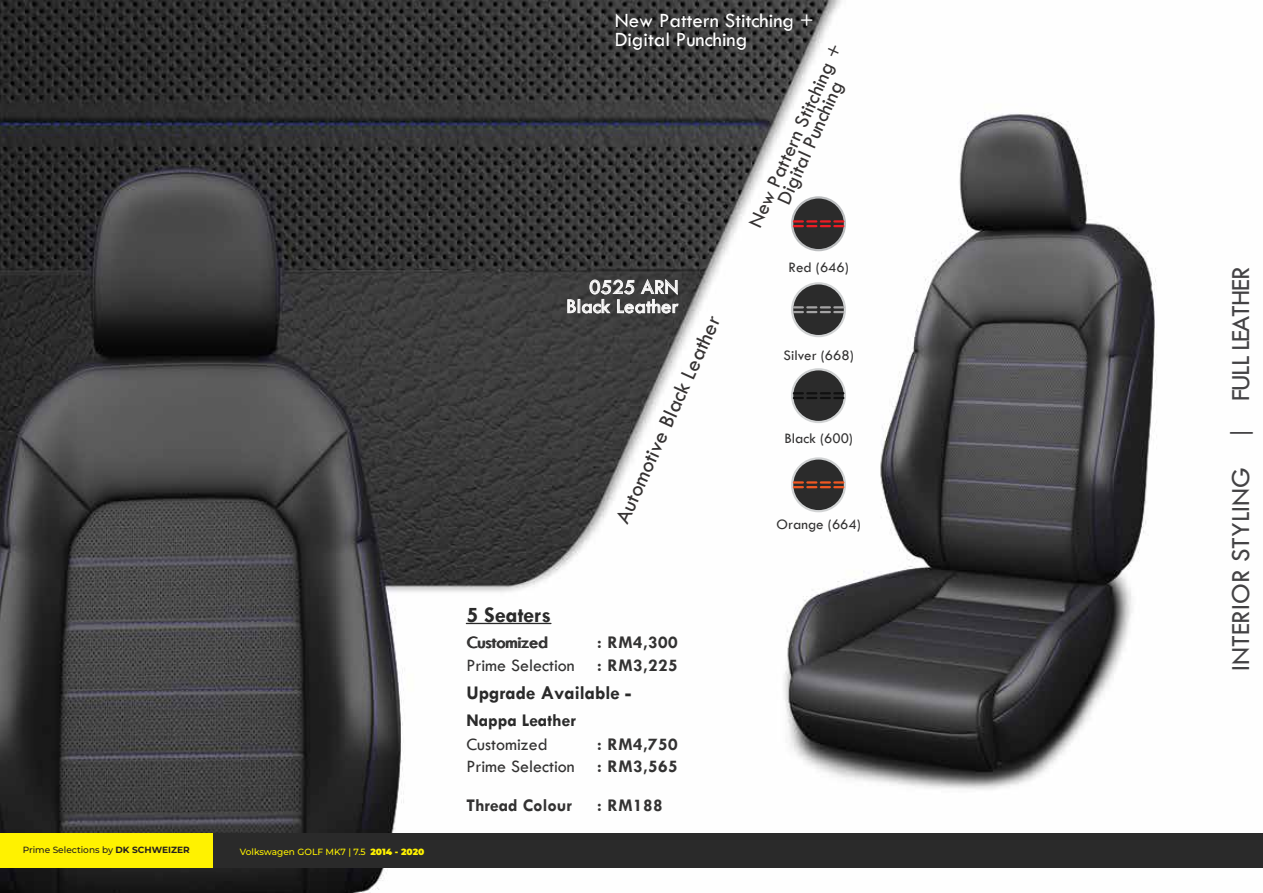
<style>
.page{position:relative;width:1263px;height:893px;background:#fff}
.page>*{position:absolute;margin:0;border:0;box-sizing:border-box;transform-origin:0 0}
.t1{font:27px "Tw Cen";color:#434244}
.t2{font:22.5px "Tw Cen";color:#353232}
.t3{font:700 22.5px "Tw Cen";color:#2a2a2a}
.t4{font:21px/19.2px "Tw Cen";color:#fff;text-align:right}
.t5{font:21px/16.2px "Tw Cen";color:#353232;text-align:center}
.t6{font:700 19.5px "Tw Cen";color:#2a2a2a}
.t7{font:700 18px/22.8px "Tw Cen";letter-spacing:.025em;color:#333232;text-align:right}
.t8{font:18px "Tw Cen";color:#333232}
.t9{font:700 18px "Tw Cen";color:#333232}
.t10{font:700 18px "Tw Cen";color:#2a2a2a}
.t11{font:15px "Tw Cen";color:#333232}
.t12{font:500 9px "Montserrat";color:#fff200}
.t13{font:500 9px "Montserrat";color:#231f20}
.s1{font-weight:700}
.s2{font-weight:900}
.s3{font-weight:400}
</style>
<div class="page">
<img style="left:0;top:0;width:1263px;height:893px">
<div style="left:213px;top:833px;width:1050px;height:34px;background:#2a2a2a"></div>
<div style="left:0;top:833px;width:213px;height:34px;background:#fff200"></div>
<div style="left:792px;top:197px;width:53px;height:53px;background:#2b2b2b;border-radius:50%"></div>
<div style="left:791px;top:196px;width:55px;height:55px;border:2px solid #bcbec0;border-radius:50%"></div>
<svg style="left:794px;top:220px;width:51px;height:7px"></svg>
<div style="left:792px;top:283px;width:53px;height:53px;background:#2b2b2b;border-radius:50%"></div>
<div style="left:791px;top:282px;width:55px;height:55px;border:2px solid #d1d3d4;border-radius:50%"></div>
<svg style="left:794px;top:306px;width:51px;height:7px"></svg>
<div style="left:792px;top:369px;width:53px;height:53px;background:#2b2b2b;border-radius:50%"></div>
<div style="left:791px;top:368px;width:55px;height:55px;border:2px solid #d1d3d4;border-radius:50%"></div>
<svg style="left:794px;top:392px;width:51px;height:7px"></svg>
<div style="left:792px;top:458px;width:53px;height:53px;background:#2b2b2b;border-radius:50%"></div>
<div style="left:791px;top:457px;width:55px;height:55px;border:2px solid #d1d3d4;border-radius:50%"></div>
<svg style="left:794px;top:481px;width:51px;height:7px"></svg>
<hr style="left:466px;top:623px;width:85px;height:1px;background:#2a2a2a">
<svg style="left:567px;top:279px;width:111px;height:34px;background:#6e6e6e"></svg>
<p class="t13" style="left:23px;top:846px;width:168px">Prime Selections by <span class="s1">DK SCHWEIZER</span></p>
<p class="t12" style="left:240px;top:848px;width:186px">Volkswagen GOLF MK7 | 7.5 <span class="s2">2014 - 2020</span></p>
<p class="t4" style="left:615px;top:12px;width:201px;text-align:left">New Pattern Stitching +<br>Digital Punching</p>
<p class="t5" style="left:749px;top:224px;width:201px;rotate:-66deg">New Pattern Stitching +<br>Digital Punching</p>
<p class="t4" style="left:566px;top:279px;width:114px">0525 ARN<br>Black Leather</p>
<p class="t2" style="left:614px;top:519px;width:227px;rotate:-66deg">Automotive Black Leather</p>
<p class="t3" style="left:466px;top:607px;width:86px">5 Seaters</p>
<p class="t7" style="left:466px;top:632px;width:213px">: RM4,300<br><span class="s3">Prime Selection</span> : RM3,225</p>
<p class="t8" style="left:467px;top:636px;width:83px">Customized</p>
<p class="t6" style="left:466px;top:686px;width:166px">Upgrade Available -</p>
<p class="t10" style="left:466px;top:714px;width:111px">Nappa Leather</p>
<p class="t8" style="left:466px;top:737px;width:83px">Customized</p>
<p class="t7" style="left:597px;top:734px;width:82px">: RM4,750</p>
<p class="t8" style="left:466px;top:760px;width:213px">Prime Selection <span class="s1">: RM3,565</span></p>
<p class="t9" style="left:466px;top:799px;width:107px">Thread Colour</p>
<p class="t7" style="left:597px;top:795px;width:67px">: RM188</p>
<p class="t11" style="left:788px;top:261px;width:62px">Red (646)</p>
<p class="t11" style="left:784px;top:350px;width:72px">Silver (668)</p>
<p class="t11" style="left:784px;top:433px;width:70px">Black (600)</p>
<p class="t11" style="left:777px;top:519px;width:86px">Orange (664)</p>
<p class="t1" style="left:1230px;top:671px;width:406px;rotate:-90deg">INTERIOR STYLING | FULL LEATHER</p>
</div>
